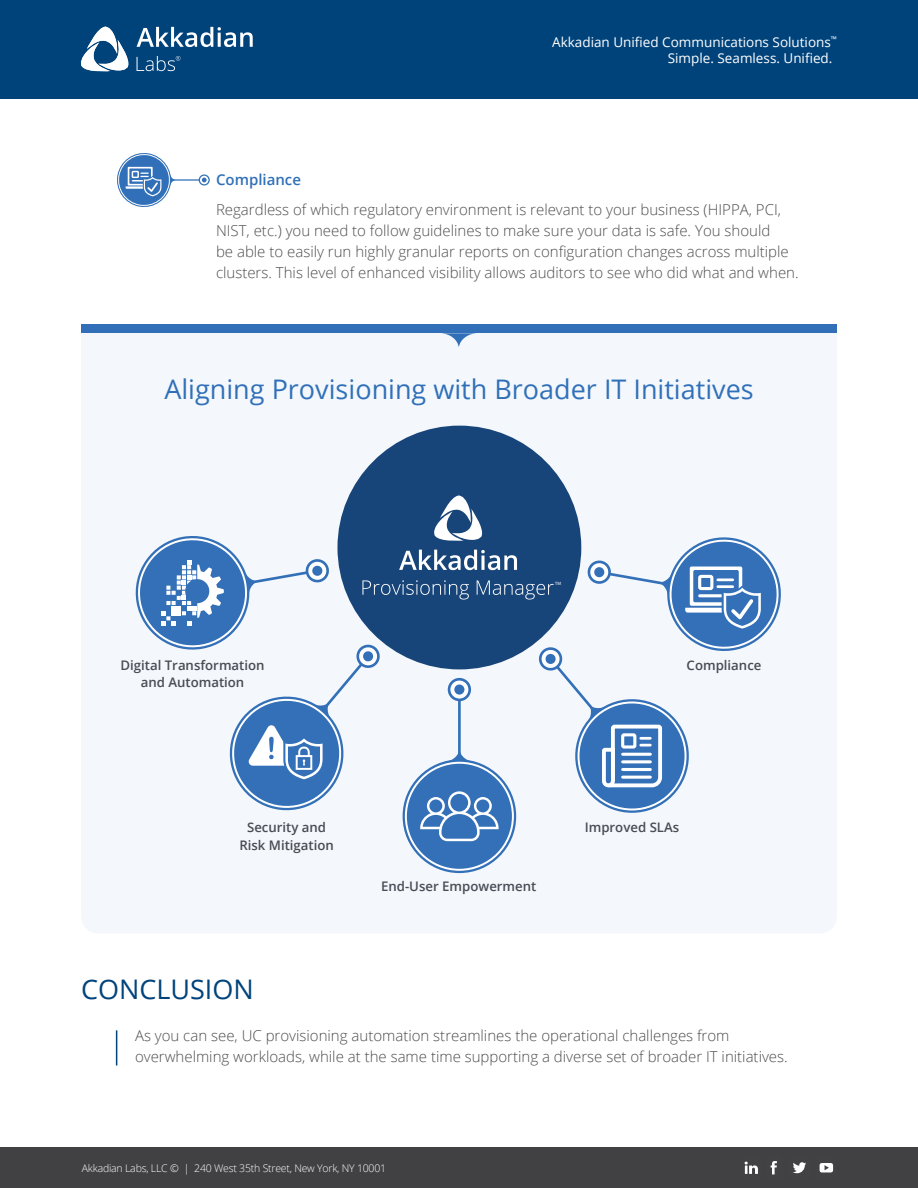
<style>
.page{position:relative;width:918px;height:1188px;background:#fff}
.page>*{position:absolute;margin:0;border:0;box-sizing:border-box;transform-origin:0 0}
.t1{font:27px "Open Sans";color:#3170b8}
.t2{font:27px "Open Sans";color:#00437b}
.t3{font:300 15px/21px "Open Sans";color:#4d4d4f}
.t4{font:600 15px "Open Sans";color:#3170b8}
.t5{font:13.5px/16.2px "Open Sans";color:#fff}
.t6{font:600 13.2px/17.1px "Open Sans";color:#474c55;text-align:center}
.t7{font:300 10.5px "Open Sans";letter-spacing:-.02em;color:#fff}
.t8{font:4.65px "Myriad Pro";color:#fff}
</style>
<div class="page">
<div style="left:0;top:0;width:918px;height:99px;background:#00437b"></div>
<svg style="left:137px;top:27px;width:116px;height:20px"></svg>
<svg style="left:81px;top:27px;width:48px;height:44px"></svg>
<svg style="left:137px;top:56px;width:43px;height:15px"></svg>
<div style="left:0;top:1148px;width:918px;height:40px;background:#414042"></div>
<svg style="left:744px;top:1161px;width:33px;height:14px"></svg>
<svg style="left:793px;top:1162px;width:13px;height:12px"></svg>
<svg style="left:819px;top:1163px;width:15px;height:10px"></svg>
<div style="left:81px;top:333px;width:756px;height:600px;background:#f4f8fc"></div>
<div style="left:81px;top:324px;width:756px;height:9px;background:#3170b8"></div>
<svg style="left:440px;top:333px;width:38px;height:14px"></svg>
<svg style="left:403px;top:759px;width:113px;height:114px;background:#487ebf"></svg>
<div style="left:337px;top:426px;width:244px;height:243px;background:#184579;border-radius:50%"></div>
<svg style="left:131px;top:495px;width:654px;height:346px"></svg>
<hr style="left:116px;top:1030px;width:1px;height:36px;background:#00437b">
<hr style="left:171px;top:179px;width:33px;height:2px;background:#3170b8">
<svg style="left:199px;top:175px;width:10px;height:10px"></svg>
<div style="left:199px;top:174px;width:11px;height:12px;border:1px solid #3170b8;border-radius:50%"></div>
<svg style="left:202px;top:178px;width:5px;height:4px"></svg>
<svg style="left:117px;top:153px;width:59px;height:54px"></svg>
<p class="t5" style="left:668px;top:33px;width:171px;text-indent:-116px">Akkadian Unified Communications Solutions<sup>™<br></sup>Simple. Seamless. Unified.</p>
<p class="t4" style="left:216px;top:170px;width:87px">Compliance</p>
<p class="t3" style="left:216px;top:199px;width:584px">Regardless of which regulatory environment is relevant to your business (HIPPA, PCI, NIST, etc.) you need to follow guidelines to make sure your data is safe. You should<br>be able to easily run highly granular reports on configuration changes across multiple clusters. This level of enhanced visibility allows auditors to see who did what and when.</p>
<h1 class="t1" style="left:164px;top:370px;width:591px">Aligning Provisioning with Broader IT Initiatives</h1>
<p class="t6" style="left:120px;top:656px;width:146px">Digital Transformation and Automation</p>
<p class="t8" style="left:555px;top:580px;width:8px">TM</p>
<p class="t6" style="left:687px;top:656px;width:76px">Compliance</p>
<p class="t6" style="left:239px;top:819px;width:96px">Security and<br>Risk Mitigation</p>
<p class="t6" style="left:381px;top:878px;width:157px">End-User Empowerment</p>
<p class="t6" style="left:585px;top:819px;width:96px">Improved SLAs</p>
<h1 class="t2" style="left:81px;top:971px;width:174px">CONCLUSION</h1>
<p class="t3" style="left:135px;top:1025px;width:654px">As you can see, UC provisioning automation streamlines the operational challenges from overwhelming workloads, while at the same time supporting a diverse set of broader IT initiatives.</p>
<p class="t7" style="left:82px;top:1161px;width:306px">Akkadian Labs, LLC © | 240 West 35th Street, New York, NY 10001</p>
</div>
